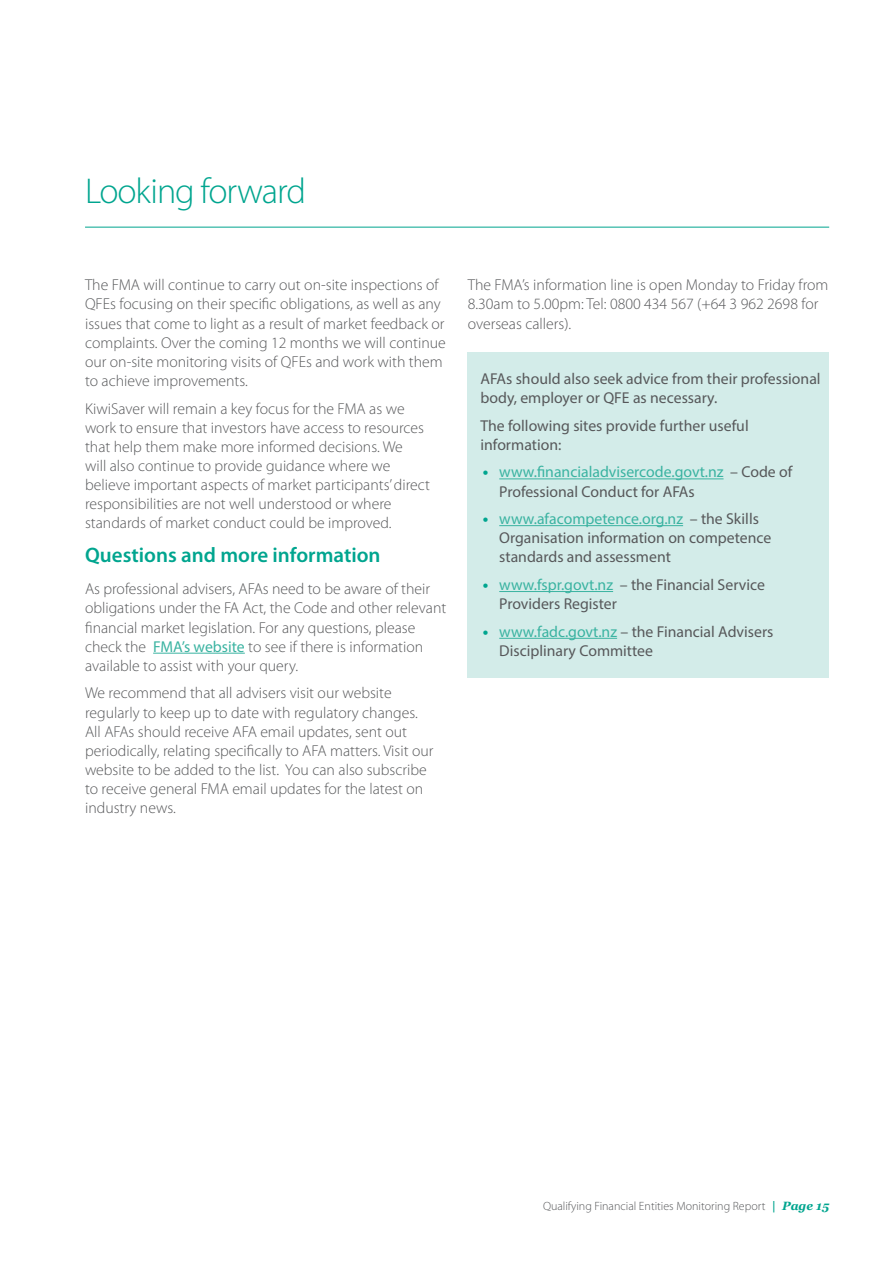
<style>
.page{position:relative;width:893px;height:1263px;background:#fff}
.page>*{position:absolute;margin:0;border:0;box-sizing:border-box;transform-origin:0 0}
.t1{font:300 36px "Myriad Pro";letter-spacing:-.03em;color:#00a58f}
.t2{font:600 21px "Myriad Pro";color:#00a58f}
.t3{font:300 15.75px/19.2px "Myriad Pro";color:#57585a}
.t4{font:15.75px/19.2px "Myriad Pro";color:#57585a}
.t5{font:300 12px "Myriad Pro";color:#57585a}
.s1{font-weight:400;color:#3ab3a1}
.s2{font-weight:700;font-size:16.5px;color:#00a58f}
.s3{color:#3ab3a1}
.s4{font-family:"Georgia";font-weight:700;font-style:italic;color:#00a58f}
</style>
<div class="page">
<div style="left:468px;top:352px;width:361px;height:325px;background:#d3ece9"></div>
<hr style="left:85px;top:227px;width:744px;height:1px;background:#00a58f">
<hr style="left:153px;top:653px;width:92px;height:1px;background:#3ab3a1">
<hr style="left:499px;top:479px;width:225px;height:1px;background:#3ab3a1">
<hr style="left:499px;top:525px;width:184px;height:1px;background:#3ab3a1">
<hr style="left:499px;top:591px;width:114px;height:1px;background:#3ab3a1">
<hr style="left:499px;top:638px;width:118px;height:1px;background:#3ab3a1">
<p class="t1" style="left:85px;top:170px;width:222px">Looking forward</p>
<p class="t3" style="left:85px;top:275px;width:362px">The FMA will continue to carry out on-site inspections of QFEs focusing on their specific obligations, as well as any issues that come to light as a result of market feedback or complaints. Over the coming 12 months we will continue our on-site monitoring visits of QFEs and work with them to achieve improvements.</p>
<p class="t3" style="left:85px;top:399px;width:346px">KiwiSaver will remain a key focus for the FMA as we work to ensure that investors have access to resources that help them make more informed decisions. We<br>will also continue to provide guidance where we believe important aspects of market participants’ direct responsibilities are not well understood or where standards of market conduct could be improved.</p>
<p class="t2" style="left:85px;top:544px;width:297px">Questions and more information</p>
<p class="t3" style="left:85px;top:579px;width:363px">As professional advisers, AFAs need to be aware of their obligations under the FA Act, the Code and other relevant financial market legislation. For any questions, please check the <span class="s1">FMA’s website</span> to see if there is information available to assist with your query.</p>
<p class="t3" style="left:85px;top:683px;width:350px">We recommend that all advisers visit our website regularly to keep up to date with regulatory changes.<br>All AFAs should receive AFA email updates, sent out periodically, relating specifically to AFA matters. Visit our website to be added to the list. You can also subscribe to receive general FMA email updates for the latest on industry news.</p>
<p class="t3" style="left:468px;top:275px;width:362px">The FMA’s information line is open Monday to Friday from<br>8.30am to 5.00pm: Tel: 0800 434 567 (+64 3 962 2698 for overseas callers).</p>
<p class="t4" style="left:480px;top:369px;width:342px">AFAs should also seek advice from their professional body, employer or QFE as necessary.</p>
<p class="t4" style="left:480px;top:415px;width:270px">The following sites provide further useful information:</p>
<p class="t4" style="left:499px;top:462px;width:295px;text-indent:-16px"><span class="s2">•</span> <span class="s3">www.financialadvisercode.govt.nz</span> – Code of<br>Professional Conduct for AFAs</p>
<p class="t4" style="left:499px;top:509px;width:273px;text-indent:-16px"><span class="s2">•</span> <span class="s3">www.afacompetence.org.nz</span> – the Skills<br>Organisation information on competence standards and assessment</p>
<p class="t4" style="left:499px;top:575px;width:267px;text-indent:-16px"><span class="s2">•</span> <span class="s3">www.fspr.govt.nz</span> – the Financial Service<br>Providers Register</p>
<p class="t4" style="left:499px;top:622px;width:276px;text-indent:-16px"><span class="s2">•</span> <span class="s3">www.fadc.govt.nz</span> – the Financial Advisers<br>Disciplinary Committee</p>
<p class="t5" style="left:543px;top:1198px;width:288px">Qualifying Financial Entities Monitoring Report <span class="s4">| Page 15</span></p>
</div>
